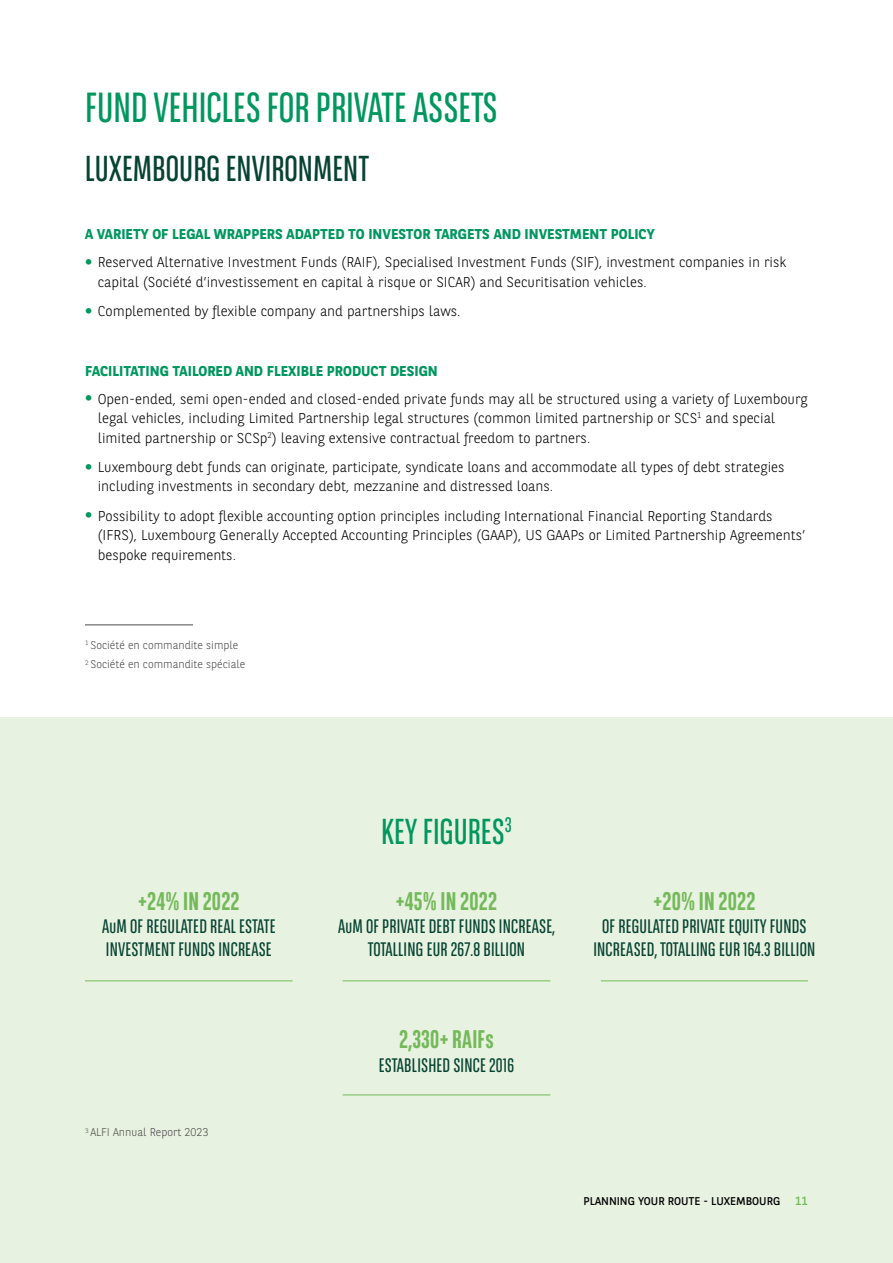
<style>
.page{position:relative;width:893px;height:1263px;background:#fff}
.page>*{position:absolute;margin:0;border:0;box-sizing:border-box;transform-origin:0 0}
.t1{font:42px "BNPP Sans Condensed";color:#00975f}
.t2{font:36px "BNPP Sans Condensed";color:#074332}
.t3{font:36px "BNPP Sans Condensed";color:#00975f}
.t4{font:700 25.5px "BNPP Sans Condensed";letter-spacing:.01em;color:#74b959}
.t5{font:19.5px/23.4px "BNPP Sans Condensed";letter-spacing:.01em;color:#074332;text-align:center}
.t6{font:300 14.25px/19.5px "BNPP Sans";color:#000}
.t7{font:700 14.25px "BNPP Sans";color:#00975f}
.t8{font:300 11.25px/19.5px "BNPP Sans";color:#4a4a49}
.t9{font:11.25px "BNPP Sans";color:#000}
.s1{font-weight:700;font-size:18.6px;color:#00975f}
.s2{font-size:12px;color:#74b959}
</style>
<div class="page">
<div style="left:0;top:717px;width:893px;height:546px;background:#e8f2e1"></div>
<hr style="left:85px;top:625px;width:108px;height:1px;background:#4a4a49">
<hr style="left:85px;top:980px;width:208px;height:1px;background:#74b959">
<hr style="left:343px;top:980px;width:207px;height:1px;background:#74b959">
<hr style="left:601px;top:980px;width:207px;height:1px;background:#74b959">
<hr style="left:343px;top:1094px;width:207px;height:1px;background:#74b959">
<h1 class="t1" style="left:85px;top:81px;width:414px">FUND VEHICLES FOR PRIVATE ASSETS</h1>
<h2 class="t2" style="left:85px;top:146px;width:286px">LUXEMBOURG ENVIRONMENT</h2>
<p class="t7" style="left:85px;top:225px;width:571px">A VARIETY OF LEGAL WRAPPERS ADAPTED TO INVESTOR TARGETS AND INVESTMENT POLICY</p>
<p class="t6" style="left:98px;top:252px;width:690px;text-indent:-13px"><span class="s1">•</span> Reserved Alternative Investment Funds (RAIF), Specialised Investment Funds (SIF), investment companies in risk capital (Société d’investissement en capital à risque or SICAR) and Securitisation vehicles.</p>
<p class="t6" style="left:85px;top:300px;width:377px"><span class="s1">•</span> Complemented by flexible company and partnerships laws.</p>
<p class="t7" style="left:85px;top:361px;width:354px">FACILITATING TAILORED AND FLEXIBLE PRODUCT DESIGN</p>
<p class="t6" style="left:98px;top:388px;width:711px;text-indent:-13px"><span class="s1">•</span> Open-ended, semi open-ended and closed-ended private funds may all be structured using a variety of Luxembourg legal vehicles, including Limited Partnership legal structures (common limited partnership or SCS<sup>1</sup> and special limited partnership or SCSp<sup>2</sup>) leaving extensive contractual freedom to partners.</p>
<p class="t6" style="left:98px;top:456px;width:688px;text-indent:-13px"><span class="s1">•</span> Luxembourg debt funds can originate, participate, syndicate loans and accommodate all types of debt strategies including investments in secondary debt, mezzanine and distressed loans.</p>
<p class="t6" style="left:98px;top:505px;width:709px;text-indent:-13px"><span class="s1">•</span> Possibility to adopt flexible accounting option principles including International Financial Reporting Standards (IFRS), Luxembourg Generally Accepted Accounting Principles (GAAP), US GAAPs or Limited Partnership Agreements’ bespoke requirements.</p>
<p class="t8" style="left:85px;top:635px;width:162px"><sup>1</sup> Société en commandite simple<br><sup>2</sup> Société en commandite spéciale</p>
<h3 class="t4" style="left:138px;top:886px;width:103px">+24% IN 2022</h3>
<h3 class="t5" style="left:102px;top:914px;width:175px;text-align:left">AuM OF REGULATED REAL ESTATE<br>INVESTMENT FUNDS INCREASE</h3>
<p class="t8" style="left:85px;top:1122px;width:125px"><sup>3</sup> ALFI Annual Report 2023</p>
<h2 class="t3" style="left:381px;top:809px;width:132px">KEY FIGURES<sup>3</sup></h2>
<h3 class="t4" style="left:396px;top:886px;width:103px">+45% IN 2022</h3>
<h3 class="t5" style="left:338px;top:914px;width:218px">AuM OF PRIVATE DEBT FUNDS INCREASE,<br>TOTALLING EUR 267.8 BILLION</h3>
<h3 class="t4" style="left:399px;top:1024px;width:96px">2,330+ RAIFs</h3>
<h3 class="t5" style="left:379px;top:1053px;width:137px">ESTABLISHED SINCE 2016</h3>
<h3 class="t4" style="left:653px;top:886px;width:103px">+20% IN 2022</h3>
<h3 class="t5" style="left:593px;top:914px;width:223px">OF REGULATED PRIVATE EQUITY FUNDS<br>INCREASED, TOTALLING EUR 164.3 BILLION</h3>
<p class="t9" style="left:584px;top:1193px;width:226px">PLANNING YOUR ROUTE - LUXEMBOURG <span class="s2">11</span></p>
</div>
